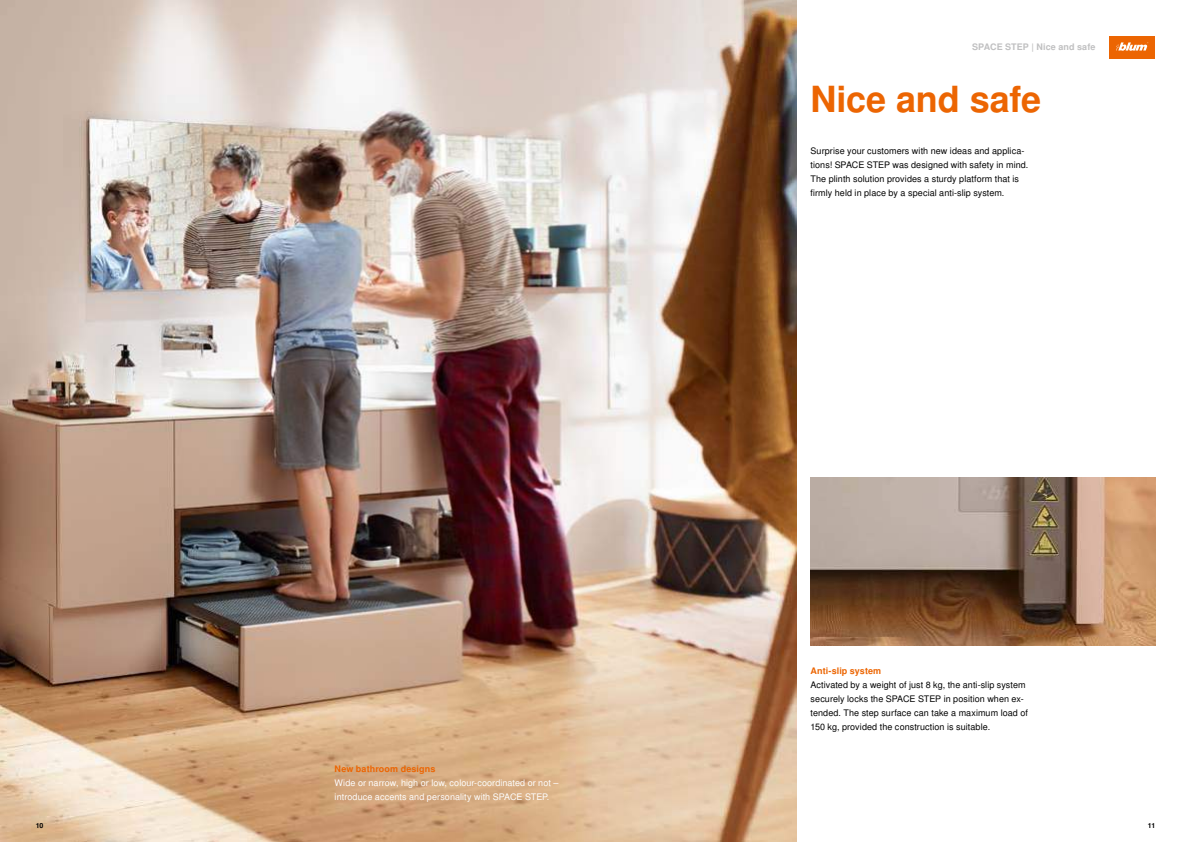
<style>
.page{position:relative;width:1191px;height:842px;background:#fff}
.page>*{position:absolute;margin:0;border:0;box-sizing:border-box;transform-origin:0 0}
.t1{font:700 36px "Nimbus Sans LOT";letter-spacing:-.005em;color:#ec6502}
.t2{font:9px/14px "Nimbus Sans LOT";letter-spacing:.01em;color:#000}
.t3{font:9px/14px "Nimbus Sans LOT";letter-spacing:.01em;color:#fff}
.t4{font:700 9px "Nimbus Sans LOT";letter-spacing:.01em;color:#ec6502}
.t5{font:700 9px "Nimbus Sans LOT";letter-spacing:.01em;color:#c0c0c1}
.t6{font:700 7px "Nimbus Sans LOT";color:#000}
</style>
<div class="page">
<img style="left:0;top:0;width:796px;height:842px">
<div style="left:1109px;top:36px;width:46px;height:23px;background:#ec6502"></div>
<svg style="left:1116px;top:42px;width:32px;height:9px"></svg>
<img style="left:810px;top:477px;width:345px;height:168px">
<p class="t5" style="left:972px;top:42px;width:125px">SPACE STEP | Nice and safe</p>
<h1 class="t1" style="left:810px;top:78px;width:232px">Nice and safe</h1>
<p class="t2" style="left:810px;top:144px;width:219px">Surprise your customers with new ideas and applica&shy;tions! SPACE STEP was designed with safety in mind.<br>The plinth solution provides a sturdy platform that is firmly held in place by a special anti-slip system.</p>
<p class="t4" style="left:335px;top:763px;width:102px">New bathroom designs</p>
<p class="t3" style="left:335px;top:776px;width:225px">Wide or narrow, high or low, colour-coordinated or not – introduce accents and personality with SPACE STEP.</p>
<p class="t4" style="left:810px;top:665px;width:72px">Anti-slip system</p>
<p class="t2" style="left:810px;top:678px;width:219px">Activated by a weight of just 8 kg, the anti-slip system securely locks the SPACE STEP in position when ex&shy;tended. The step surface can take a maximum load of 150 kg, provided the construction is suitable.</p>
<p class="t6" style="left:36px;top:821px;width:9px">10</p>
<p class="t6" style="left:1147px;top:821px;width:9px">11</p>
</div>
